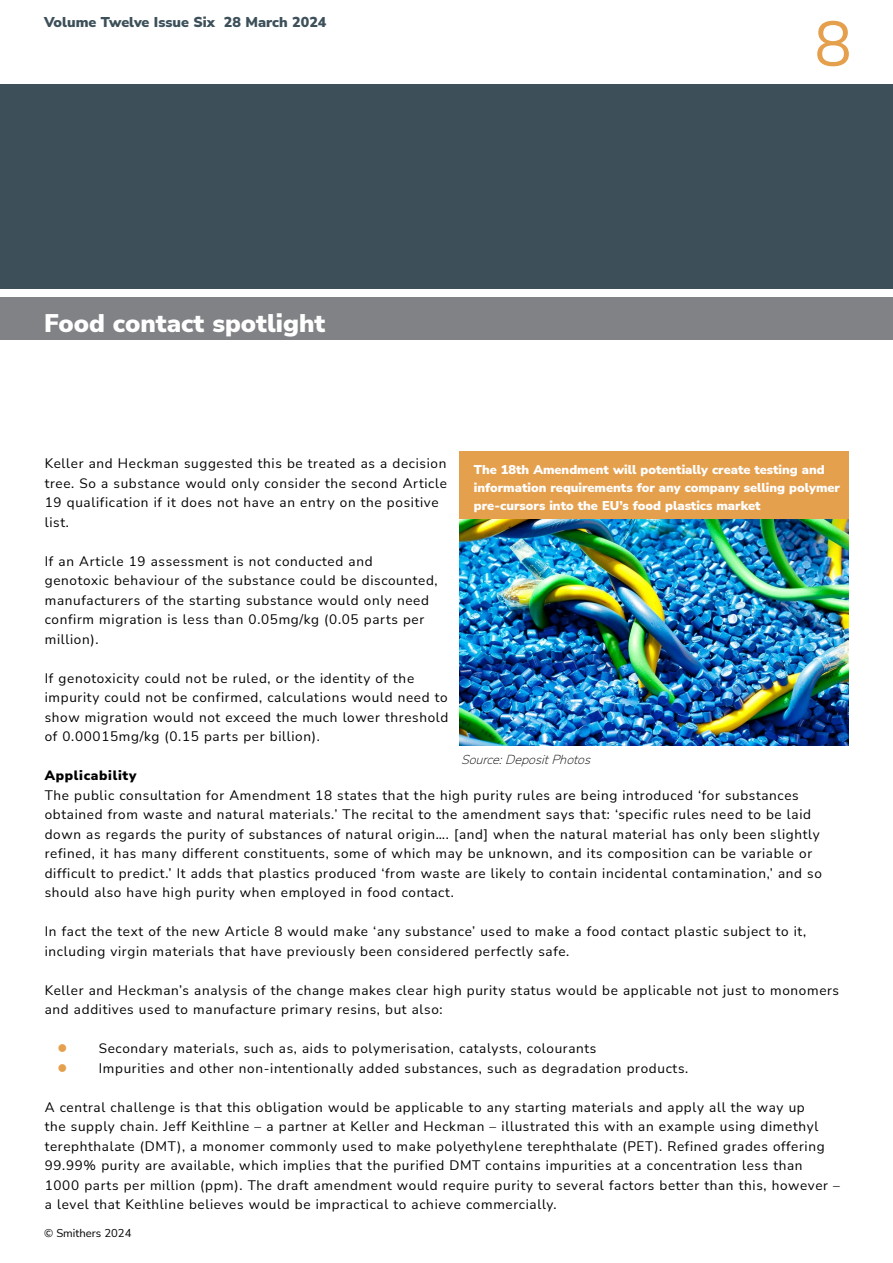
<style>
.page{position:relative;width:893px;height:1263px;background:#fff}
.page>*{position:absolute;margin:0;border:0;box-sizing:border-box;transform-origin:0 0}
.t1{font:63px "Nunito Sans";color:#e5a04e}
.t2{font:900 25.5px "Nunito Sans";color:#fff}
.t3{font:900 14.25px "Nunito Sans";color:#3d505a}
.t4{font:13.5px/19.5px "Nunito Sans";letter-spacing:.05em;color:#000}
.t5{font:900 13.5px "Nunito Sans";letter-spacing:.05em;color:#000}
.t6{font:900 12.75px/18px "Nunito Sans";color:#fff}
.t7{font:italic 200 12.75px "Nunito Sans";color:#000}
.t8{font:11.25px "Nunito Sans";color:#000}
.s1{color:#e5a04e}
</style>
<div class="page">
<div style="left:0;top:298px;width:893px;height:42px;background:#808285"></div>
<div style="left:460px;top:451px;width:389px;height:69px;background:#e5a04e"></div>
<div style="left:0;top:85px;width:893px;height:204px;background:#3d505a"></div>
<img style="left:459px;top:520px;width:390px;height:226px">
<p class="t3" style="left:44px;top:12px;width:284px">Volume Twelve Issue Six 28 March 2024</p>
<h2 class="t2" style="left:44px;top:305px;width:283px">Food contact spotlight</h2>
<h1 class="t1" style="left:814px;top:0;width:39px">8</h1>
<p class="t4" style="left:45px;top:453px;width:404px">Keller and Heckman suggested this be treated as a decision tree. So a substance would only consider the second Article 19 qualification if it does not have an entry on the positive list.</p>
<p class="t4" style="left:45px;top:551px;width:394px">If an Article 19 assessment is not conducted and genotoxic behaviour of the substance could be discounted, manufacturers of the starting substance would only need confirm migration is less than 0.05mg/kg (0.05 parts per million).</p>
<p class="t4" style="left:45px;top:667px;width:405px">If genotoxicity could not be ruled, or the identity of the impurity could not be confirmed, calculations would need to show migration would not exceed the much lower threshold of 0.00015mg/kg (0.15 parts per billion).</p>
<p class="t5" style="left:45px;top:766px;width:93px">Applicability</p>
<p class="t4" style="left:45px;top:784px;width:779px">The public consultation for Amendment 18 states that the high purity rules are being introduced ‘for substances obtained from waste and natural materials.’ The recital to the amendment says that: ‘specific rules need to be laid down as regards the purity of substances of natural origin…. [and] when the natural material has only been slightly refined, it has many different constituents, some of which may be unknown, and its composition can be variable or difficult to predict.’ It adds that plastics produced ‘from waste are likely to contain incidental contamination,’ and so should also have high purity when employed in food contact.</p>
<p class="t4" style="left:45px;top:921px;width:763px">In fact the text of the new Article 8 would make ‘any substance’ used to make a food contact plastic subject to it, including virgin materials that have previously been considered perfectly safe.</p>
<p class="t4" style="left:45px;top:979px;width:796px">Keller and Heckman’s analysis of the change makes clear high purity status would be applicable not just to monomers and additives used to manufacture primary resins, but also:</p>
<p class="t4" style="left:58px;top:1038px;width:540px"><span class="s1">●</span> Secondary materials, such as, aids to polymerisation, catalysts, colourants</p>
<p class="t4" style="left:58px;top:1058px;width:632px"><span class="s1">●</span> Impurities and other non-intentionally added substances, such as degradation products.</p>
<p class="t4" style="left:45px;top:1097px;width:797px">A central challenge is that this obligation would be applicable to any starting materials and apply all the way up<br>the supply chain. Jeff Keithline – a partner at Keller and Heckman – illustrated this with an example using dimethyl terephthalate (DMT), a monomer commonly used to make polyethylene terephthalate (PET). Refined grades offering 99.99% purity are available, which implies that the purified DMT contains impurities at a concentration less than 1000 parts per million (ppm). The draft amendment would require purity to several factors better than this, however – a level that Keithline believes would be impractical to achieve commercially.</p>
<p class="t6" style="left:474px;top:460px;width:368px">The 18th Amendment will potentially create testing and information requirements for any company selling polymer pre-cursors into the EU’s food plastics market</p>
<p class="t7" style="left:461px;top:751px;width:135px">Source:DepositPhotos</p>
<p class="t8" style="left:44px;top:1226px;width:89px">© Smithers 2024</p>
</div>
